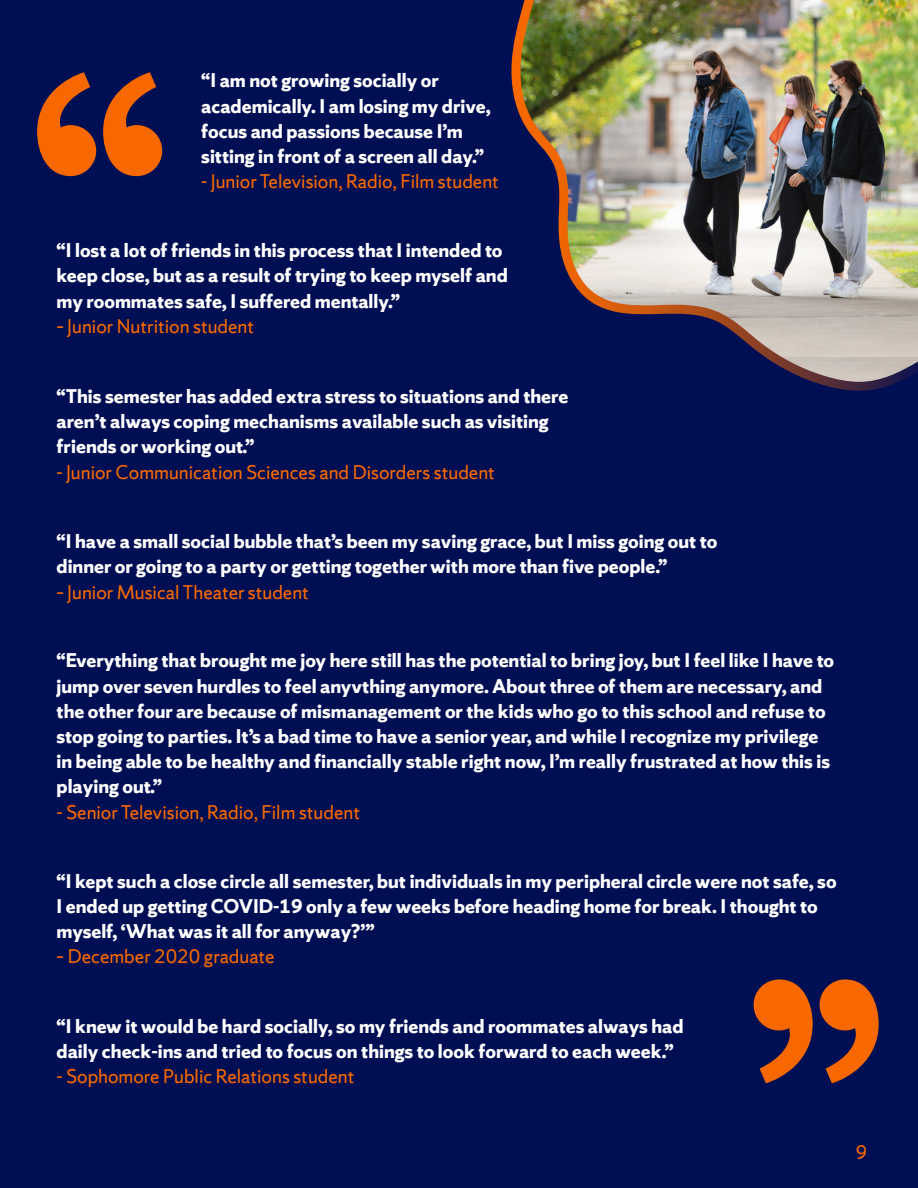
<style>
.page{position:relative;width:918px;height:1188px;background:#000e54}
.page>*{position:absolute;margin:0;border:0;box-sizing:border-box;transform-origin:0 0}
.t1{font:700 300px "Sherman Serif";color:#f76900}
.t2{font:700 21px/25.2px "Sherman Sans";color:#fff}
.t3{font:21px "Sherman Sans";color:#f76900}
</style>
<div class="page">
<img style="left:511px;top:0;width:407px;height:391px">
<p class="t1" style="left:30px;top:-12px;width:149px">“</p>
<p class="t2" style="left:201px;top:68px;width:291px">“I am not growing socially or academically. I am losing my drive, focus and passions because I’m sitting in front of a screen all day.”</p>
<p class="t3" style="left:201px;top:169px;width:299px">- Junior Television, Radio, Film student</p>
<p class="t2" style="left:57px;top:237px;width:453px">“I lost a lot of friends in this process that I intended to keep close, but as a result of trying to keep myself and my roommates safe, I suffered mentally.”</p>
<p class="t3" style="left:57px;top:314px;width:199px">– Junior Nutrition student</p>
<p class="t2" style="left:57px;top:383px;width:513px">“This semester has added extra stress to situations and there aren’t always coping mechanisms available such as visiting friends or working out.”</p>
<p class="t3" style="left:57px;top:459px;width:440px">- Junior Communication Sciences and Disorders student</p>
<p class="t2" style="left:57px;top:528px;width:662px">“I have a small social bubble that’s been my saving grace, but I miss going out to dinner or going to a party or getting together with more than five people.”</p>
<p class="t3" style="left:57px;top:579px;width:254px">– Junior Musical Theater student</p>
<p class="t2" style="left:57px;top:648px;width:779px">“Everything that brought me joy here still has the potential to bring joy, but I feel like I have to jump over seven hurdles to feel anyvthing anymore. About three of them are necessary, and the other four are because of mismanagement or the kids who go to this school and refuse to stop going to parties. It’s a bad time to have a senior year, and while I recognize my privilege in being able to be healthy and financially stable right now, I’m really frustrated at how this is playing out.”</p>
<p class="t3" style="left:57px;top:799px;width:305px">- Senior Television, Radio, Film student</p>
<p class="t2" style="left:57px;top:868px;width:782px">“I kept such a close circle all semester, but individuals in my peripheral circle were not safe, so<br>I ended up getting COVID-19 only a few weeks before heading home for break. I thought to myself, ‘What was it all for anyway?’”</p>
<p class="t3" style="left:57px;top:944px;width:220px">– December 2020 graduate</p>
<p class="t2" style="left:57px;top:1013px;width:628px">“I knew it would be hard socially, so my friends and roommates always had daily check-ins and tried to focus on things to look forward to each week.”</p>
<p class="t3" style="left:57px;top:1064px;width:299px">- Sophomore Public Relations student</p>
<p class="t1" style="left:886px;top:1168px;width:148px;rotate:-180deg">“</p>
<p class="t3" style="left:856px;top:1140px;width:13px">9</p>
</div>
